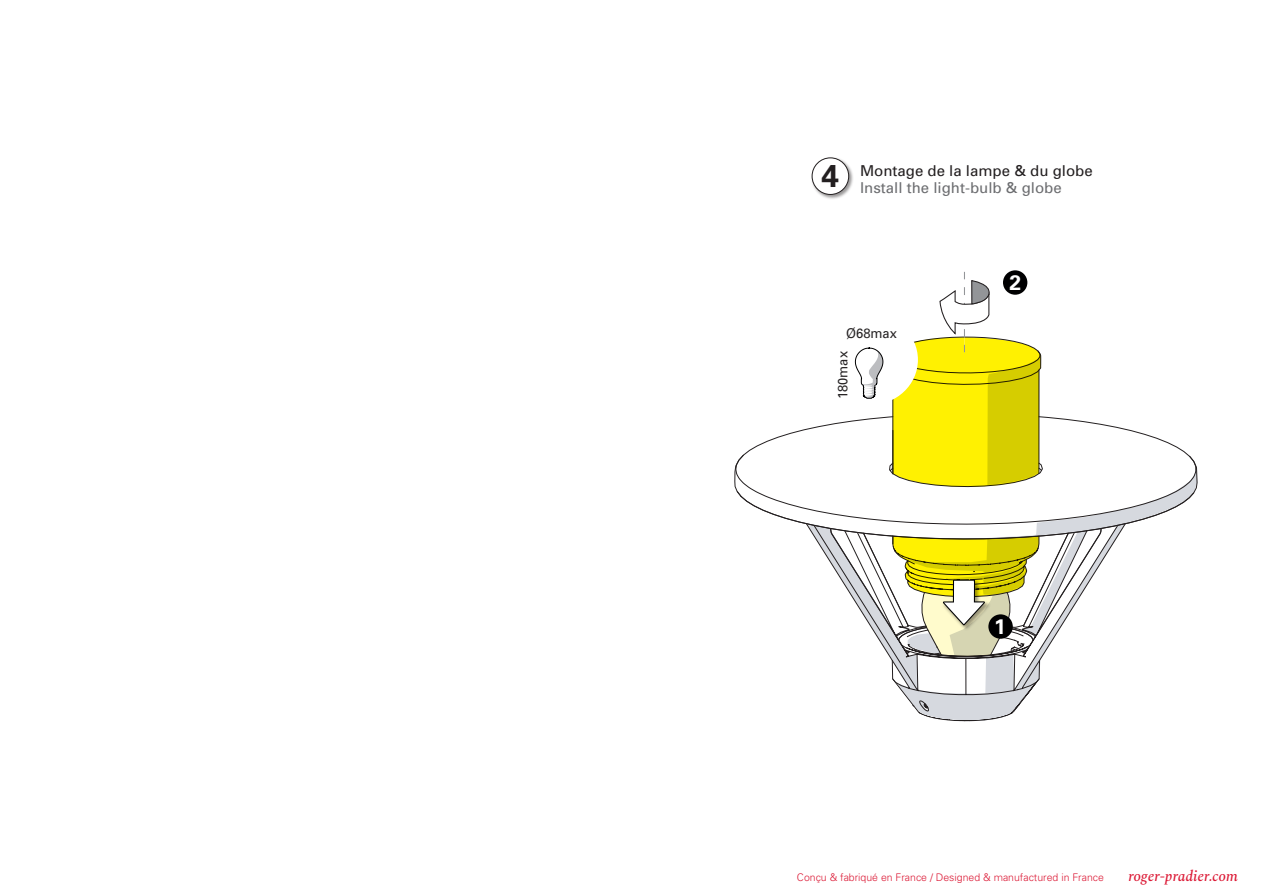
<style>
.page{position:relative;width:1263px;height:893px;background:#fff}
.page>*{position:absolute;margin:0;border:0;box-sizing:border-box;transform-origin:0 0}
.t1{font:700 21px "Univers LT Std";color:#fff}
.t2{font:15px "Univers";color:#6c6d70}
.t3{font:15px "Univers";color:#231f20}
.t4{font:italic 500 15px "Spectral";color:#dc1a36}
.t5{font:13.5px "Univers";color:#262324;scale:.95 1}
.t6{font:300 10.5px "Univers";color:#dc1a36}
</style>
<div class="page">
<svg style="left:1003px;top:270px;width:24px;height:25px"></svg>
<img style="left:811px;top:158px;width:42px;height:41px">
<div style="left:812px;top:158px;width:37px;height:36px;background:#fff;border-radius:50%"></div>
<div style="left:812px;top:157px;width:37px;height:38px;border:1px solid #231f20;border-radius:50%"></div>
<svg style="left:734px;top:272px;width:462px;height:450px"></svg>
<h2 class="t2" style="left:822px;top:179px;width:242px"><sup>4</sup> Install the light-bulb &amp; globe</h2>
<h2 class="t3" style="left:860px;top:162px;width:234px">Montage de la lampe &amp; du globe</h2>
<p class="t5" style="left:846px;top:326px;width:55px">Ø68max</p>
<p class="t5" style="left:835px;top:399px;width:52px;rotate:-90deg">180max</p>
<h1 class="t1" style="left:1009px;top:270px;width:13px">2</h1>
<h1 class="t1" style="left:994px;top:614px;width:13px">1</h1>
<p class="t6" style="left:797px;top:871px;width:308px">Conçu &amp; fabriqué en France / Designed &amp; manufactured in France</p>
<h2 class="t4" style="left:1128px;top:865px;width:111px">roger-pradier.com</h2>
</div>
